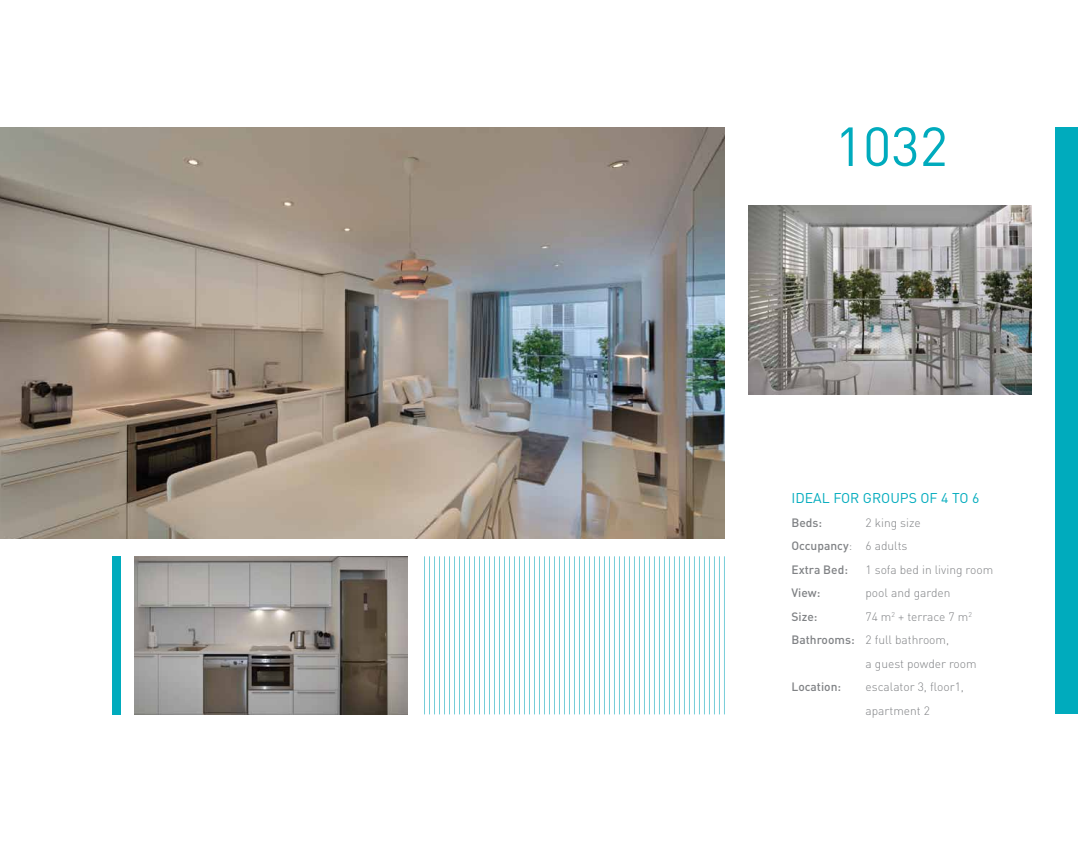
<style>
.page{position:relative;width:1078px;height:842px;background:#fff}
.page>*{position:absolute;margin:0;border:0;box-sizing:border-box;transform-origin:0 0}
.t1{font:54.2px "DIN";color:#00abbd}
.t2{font:14px "DIN Pro";color:#00abbd}
.t3{font:300 12px/23.5px "DIN Pro";color:#808285}
.t4{font:500 12px/23.5px "DIN Pro";color:#808285}
.s1{font-weight:300}
.s2{font-weight:500}
</style>
<div class="page">
<div style="left:1054px;top:128px;width:23px;height:586px;background:#00abbd"></div>
<img style="left:0;top:128px;width:724px;height:411px">
<img style="left:134px;top:556px;width:273px;height:158px">
<div style="left:112px;top:556px;width:8px;height:158px;background:#00abbd"></div>
<hr style="left:429px;top:556px;width:1px;height:158px;background:#76ced9">
<hr style="left:424px;top:556px;width:1px;height:158px;background:#76ced9">
<hr style="left:444px;top:556px;width:1px;height:158px;background:#76ced9">
<hr style="left:534px;top:556px;width:1px;height:158px;background:#76ced9">
<hr style="left:724px;top:556px;width:1px;height:158px;background:#76ced9">
<hr style="left:709px;top:556px;width:1px;height:158px;background:#76ced9">
<hr style="left:719px;top:556px;width:1px;height:158px;background:#76ced9">
<hr style="left:699px;top:556px;width:1px;height:158px;background:#76ced9">
<hr style="left:714px;top:556px;width:1px;height:158px;background:#76ced9">
<hr style="left:689px;top:556px;width:1px;height:158px;background:#76ced9">
<hr style="left:704px;top:556px;width:1px;height:158px;background:#76ced9">
<hr style="left:679px;top:556px;width:1px;height:158px;background:#76ced9">
<hr style="left:694px;top:556px;width:1px;height:158px;background:#76ced9">
<hr style="left:669px;top:556px;width:1px;height:158px;background:#76ced9">
<hr style="left:684px;top:556px;width:1px;height:158px;background:#76ced9">
<hr style="left:659px;top:556px;width:1px;height:158px;background:#76ced9">
<hr style="left:674px;top:556px;width:1px;height:158px;background:#76ced9">
<hr style="left:649px;top:556px;width:1px;height:158px;background:#76ced9">
<hr style="left:664px;top:556px;width:1px;height:158px;background:#76ced9">
<hr style="left:639px;top:556px;width:1px;height:158px;background:#76ced9">
<hr style="left:654px;top:556px;width:1px;height:158px;background:#76ced9">
<hr style="left:629px;top:556px;width:1px;height:158px;background:#76ced9">
<hr style="left:644px;top:556px;width:1px;height:158px;background:#76ced9">
<hr style="left:619px;top:556px;width:1px;height:158px;background:#76ced9">
<hr style="left:634px;top:556px;width:1px;height:158px;background:#76ced9">
<hr style="left:609px;top:556px;width:1px;height:158px;background:#76ced9">
<hr style="left:614px;top:556px;width:1px;height:158px;background:#76ced9">
<hr style="left:589px;top:556px;width:1px;height:158px;background:#76ced9">
<hr style="left:594px;top:556px;width:1px;height:158px;background:#76ced9">
<hr style="left:569px;top:556px;width:1px;height:158px;background:#76ced9">
<hr style="left:574px;top:556px;width:1px;height:158px;background:#76ced9">
<hr style="left:559px;top:556px;width:1px;height:158px;background:#76ced9">
<hr style="left:549px;top:556px;width:1px;height:158px;background:#76ced9">
<hr style="left:539px;top:556px;width:1px;height:158px;background:#76ced9">
<hr style="left:529px;top:556px;width:1px;height:158px;background:#76ced9">
<hr style="left:524px;top:556px;width:1px;height:158px;background:#76ced9">
<hr style="left:519px;top:556px;width:1px;height:158px;background:#76ced9">
<hr style="left:514px;top:556px;width:1px;height:158px;background:#76ced9">
<hr style="left:509px;top:556px;width:1px;height:158px;background:#76ced9">
<hr style="left:499px;top:556px;width:1px;height:158px;background:#76ced9">
<hr style="left:489px;top:556px;width:1px;height:158px;background:#76ced9">
<hr style="left:479px;top:556px;width:1px;height:158px;background:#76ced9">
<hr style="left:504px;top:556px;width:1px;height:158px;background:#76ced9">
<hr style="left:624px;top:556px;width:1px;height:158px;background:#76ced9">
<hr style="left:599px;top:556px;width:1px;height:158px;background:#76ced9">
<hr style="left:469px;top:556px;width:1px;height:158px;background:#76ced9">
<hr style="left:494px;top:556px;width:1px;height:158px;background:#76ced9">
<hr style="left:604px;top:556px;width:1px;height:158px;background:#76ced9">
<hr style="left:579px;top:556px;width:1px;height:158px;background:#76ced9">
<hr style="left:459px;top:556px;width:1px;height:158px;background:#76ced9">
<hr style="left:484px;top:556px;width:1px;height:158px;background:#76ced9">
<hr style="left:584px;top:556px;width:1px;height:158px;background:#76ced9">
<hr style="left:449px;top:556px;width:1px;height:158px;background:#76ced9">
<hr style="left:474px;top:556px;width:1px;height:158px;background:#76ced9">
<hr style="left:564px;top:556px;width:1px;height:158px;background:#76ced9">
<hr style="left:439px;top:556px;width:1px;height:158px;background:#76ced9">
<hr style="left:464px;top:556px;width:1px;height:158px;background:#76ced9">
<hr style="left:554px;top:556px;width:1px;height:158px;background:#76ced9">
<hr style="left:434px;top:556px;width:1px;height:158px;background:#76ced9">
<hr style="left:454px;top:556px;width:1px;height:158px;background:#76ced9">
<hr style="left:544px;top:556px;width:1px;height:158px;background:#76ced9">
<img style="left:748px;top:205px;width:283px;height:189px">
<h1 class="t1" style="left:834px;top:113px;width:115px">1032</h1>
<p class="t2" style="left:791px;top:489px;width:189px">IDEAL FOR GROUPS OF 4 TO 6</p>
<p class="t4" style="left:791px;top:510px;width:32px">Beds:</p>
<p class="t4" style="left:791px;top:510px;width:131px;text-indent:74px"><span class="s1">2 king size<br></span>Occupancy<span class="s1">: 6 adults<br></span>Extra Bed:</p>
<p class="t3" style="left:865px;top:557px;width:129px">1 sofa bed in living room</p>
<p class="t4" style="left:791px;top:581px;width:30px">View:</p>
<p class="t3" style="left:865px;top:581px;width:86px">pool and garden</p>
<p class="t4" style="left:791px;top:604px;width:27px">Size:</p>
<p class="t3" style="left:865px;top:604px;width:108px">74 m<sup>2</sup> + terrace 7 m<sup>2</sup></p>
<p class="t3" style="left:791px;top:628px;width:159px"><span class="s2">Bathrooms:</span> 2 full bathroom,</p>
<p class="t3" style="left:865px;top:651px;width:113px">a guest powder room</p>
<p class="t4" style="left:791px;top:675px;width:51px">Location:</p>
<p class="t3" style="left:865px;top:675px;width:100px">escalator 3, floor1, apartment 2</p>
</div>
